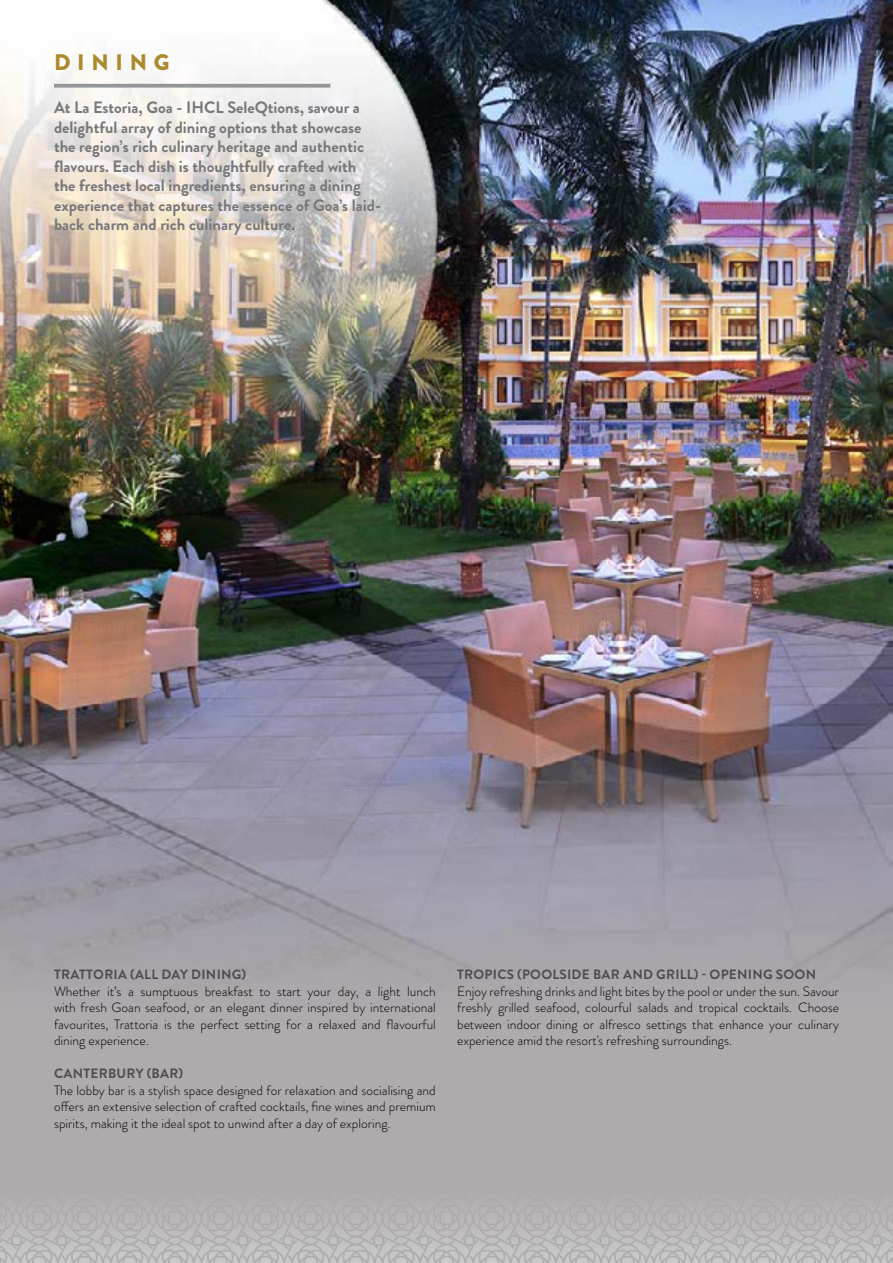
<style>
.page{position:relative;width:893px;height:1263px;background:#fff}
.page>*{position:absolute;margin:0;border:0;box-sizing:border-box;transform-origin:0 0}
.t1{font:900 22.5px "Brandon Grotesque";letter-spacing:.3em;color:#ad892e}
.t2{font:700 16.5px/19.5px "Brandon Grotesque";color:#77787b}
.t3{font:300 13.5px/16.5px "Brandon Grotesque";color:#000;text-align:justify}
.t4{font:700 13.5px "Brandon Grotesque";letter-spacing:.02em;color:#4d4d4f}
</style>
<div class="page">
<img style="left:0;top:0;width:893px;height:1173px">
<svg style="left:54px;top:84px;width:276px;height:4px"></svg>
<svg style="left:0;top:1173px;width:893px;height:90px"></svg>
<h1 class="t1" style="left:54px;top:46px;width:117px">DINING</h1>
<p class="t2" style="left:54px;top:98px;width:329px">At La Estoria, Goa - IHCL SeleQtions, savour a delightful array of dining options that showcase the region’s rich culinary heritage and authentic flavours. Each dish is thoughtfully crafted with the freshest local ingredients, ensuring a dining experience that captures the essence of Goa’s laid&shy;back charm and rich culinary culture.</p>
<p class="t4" style="left:54px;top:965px;width:194px">TRATTORIA (ALL DAY DINING)</p>
<p class="t3" style="left:54px;top:983px;width:383px">Whether it’s a sumptuous breakfast to start your day, a light lunch with fresh Goan seafood, or an elegant dinner inspired by international favourites, Trattoria is the perfect setting for a relaxed and flavourful dining experience.</p>
<p class="t4" style="left:54px;top:1064px;width:131px">CANTERBURY (BAR)</p>
<p class="t3" style="left:54px;top:1082px;width:383px">The lobby bar is a stylish space designed for relaxation and socialising and offers an extensive selection of crafted cocktails, fine wines and premium spirits, making it the ideal spot to unwind after a day of exploring.</p>
<p class="t4" style="left:457px;top:965px;width:360px">TROPICS (POOLSIDE BAR AND GRILL) - OPENING SOON</p>
<p class="t3" style="left:457px;top:983px;width:383px">Enjoy refreshing drinks and light bites by the pool or under the sun. Savour freshly grilled seafood, colourful salads and tropical cocktails. Choose between indoor dining or alfresco settings that enhance your culinary experience amid the resort's refreshing surroundings.</p>
</div>
